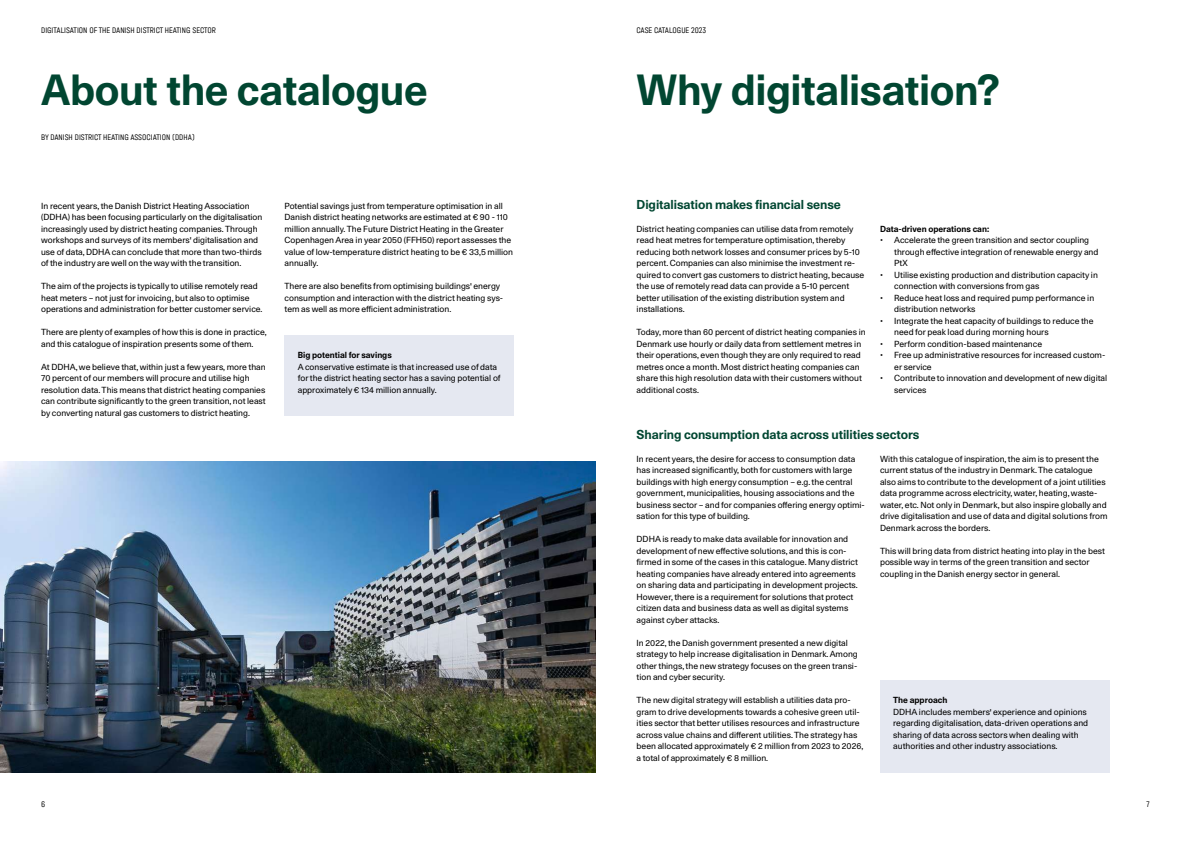
<style>
.page{position:relative;width:1191px;height:842px;background:#fff}
.page>*{position:absolute;margin:0;border:0;box-sizing:border-box;transform-origin:0 0}
.t1{font:700 42px "Unica 77 LL";letter-spacing:-.01em;color:#014631}
.t2{font:700 12.5px "Unica 77 LL";letter-spacing:-.005em;color:#014631}
.t3{font:8.5px/11.5px "Unica 77 LL";color:#000}
.t4{font:300 8.5px "Halvar Eng";color:#000}
.t5{font:700 8.5px "Unica 77 LL";color:#000}
</style>
<div class="page">
<div style="left:284px;top:335px;width:230px;height:81px;background:#e5e8f1"></div>
<div style="left:880px;top:680px;width:229px;height:92px;background:#e5e8f1"></div>
<img style="left:0;top:462px;width:595px;height:310px">
<p class="t4" style="left:41px;top:25px;width:176px">DIGITALISATION OF THE DANISH DISTRICT HEATING SECTOR</p>
<p class="t4" style="left:636px;top:25px;width:71px">CASE CATALOGUE 2023</p>
<h1 class="t1" style="left:41px;top:61px;width:388px">About the catalogue</h1>
<h1 class="t1" style="left:636px;top:61px;width:365px">Why digitalisation?</h1>
<p class="t4" style="left:41px;top:132px;width:155px">BY DANISH DISTRICT HEATING ASSOCIATION (DDHA)</p>
<p class="t3" style="left:41px;top:200px;width:223px">In recent years, the Danish District Heating Association (DDHA) has been focusing particularly on the digitalisation increasingly used by district heating companies. Through workshops and surveys of its members' digitalisation and use of data, DDHA can conclude that more than two-thirds of the industry are well on the way with the transition.</p>
<p class="t3" style="left:41px;top:280px;width:223px">The aim of the projects is typically to utilise remotely read heat meters – not just for invoicing, but also to optimise operations and administration for better customer service.</p>
<p class="t3" style="left:41px;top:326px;width:227px">There are plenty of examples of how this is done in practice, and this catalogue of inspiration presents some of them.</p>
<p class="t3" style="left:41px;top:361px;width:226px">At DDHA, we believe that, within just a few years, more than 70 percent of our members will procure and utilise high resolution data. This means that district heating companies can contribute significantly to the green transition, not least by converting natural gas customers to district heating.</p>
<p class="t3" style="left:284px;top:200px;width:230px">Potential savings just from temperature optimisation in all Danish district heating networks are estimated at € 90 - 110 million annually. The Future District Heating in the Greater Copenhagen Area in year 2050 (FFH50) report assesses the value of low-temperature district heating to be € 33,5 million annually.</p>
<p class="t3" style="left:284px;top:280px;width:220px">There are also benefits from optimising buildings' energy consumption and interaction with the district heating sys&shy;tem as well as more efficient administration.</p>
<p class="t5" style="left:298px;top:349px;width:96px">Big potential for savings</p>
<p class="t3" style="left:298px;top:361px;width:204px">A conservative estimate is that increased use of data for the district heating sector has a saving potential of approximately € 134 million annually.</p>
<h2 class="t2" style="left:636px;top:196px;width:206px">Digitalisation makes financial sense</h2>
<p class="t3" style="left:636px;top:223px;width:229px">District heating companies can utilise data from remotely read heat metres for temperature optimisation, thereby reducing both network losses and consumer prices by 5-10 percent. Companies can also minimise the investment re&shy;quired to convert gas customers to district heating, because the use of remotely read data can provide a 5-10 percent better utilisation of the existing distribution system and installations.</p>
<p class="t3" style="left:636px;top:326px;width:230px">Today, more than 60 percent of district heating companies in Denmark use hourly or daily data from settlement metres in their operations, even though they are only required to read metres once a month. Most district heating companies can share this high resolution data with their customers without additional costs.</p>
<p class="t5" style="left:880px;top:223px;width:111px">Data-driven operations can:</p>
<p class="t3" style="left:894px;top:234px;width:206px;text-indent:-14px">• Accelerate the green transition and sector coupling through effective integration of renewable energy and<br>PtX</p>
<p class="t3" style="left:894px;top:269px;width:205px;text-indent:-14px">• Utilise existing production and distribution capacity in connection with conversions from gas</p>
<p class="t3" style="left:894px;top:292px;width:201px;text-indent:-14px">• Reduce heat loss and required pump performance in distribution networks</p>
<p class="t3" style="left:894px;top:315px;width:201px;text-indent:-14px">• Integrate the heat capacity of buildings to reduce the need for peak load during morning hours</p>
<p class="t3" style="left:880px;top:338px;width:164px">• Perform condition-based maintenance</p>
<p class="t3" style="left:894px;top:349px;width:213px;text-indent:-14px">• Free up administrative resources for increased custom&shy;er service</p>
<p class="t3" style="left:894px;top:372px;width:214px;text-indent:-14px">• Contribute to innovation and development of new digital services</p>
<h2 class="t2" style="left:636px;top:426px;width:284px">Sharing consumption data across utilities sectors</h2>
<p class="t3" style="left:636px;top:453px;width:230px">In recent years, the desire for access to consumption data has increased significantly, both for customers with large buildings with high energy consumption – e.g. the central government, municipalities, housing associations and the business sector – and for companies offering energy optimi&shy;sation for this type of building.</p>
<p class="t3" style="left:636px;top:533px;width:223px">DDHA is ready to make data available for innovation and development of new effective solutions, and this is con&shy;firmed in some of the cases in this catalogue. Many district heating companies have already entered into agreements on sharing data and participating in development projects.<br>However, there is a requirement for solutions that protect citizen data and business data as well as digital systems against cyber attacks.</p>
<p class="t3" style="left:636px;top:637px;width:223px">In 2022, the Danish government presented a new digital strategy to help increase digitalisation in Denmark. Among other things, the new strategy focuses on the green transi&shy;tion and cyber security.</p>
<p class="t3" style="left:636px;top:694px;width:228px">The new digital strategy will establish a utilities data pro&shy;gram to drive developments towards a cohesive green util&shy;ities sector that better utilises resources and infrastructure across value chains and different utilities. The strategy has been allocated approximately € 2 million from 2023 to 2026, a total of approximately € 8 million.</p>
<p class="t3" style="left:880px;top:453px;width:229px">With this catalogue of inspiration, the aim is to present the current status of the industry in Denmark. The catalogue also aims to contribute to the development of a joint utilities data programme across electricity, water, heating, waste&shy;water, etc. Not only in Denmark, but also inspire globally and drive digitalisation and use of data and digital solutions from Denmark across the borders.</p>
<p class="t3" style="left:880px;top:545px;width:226px">This will bring data from district heating into play in the best possible way in terms of the green transition and sector coupling in the Danish energy sector in general.</p>
<p class="t5" style="left:893px;top:694px;width:56px">The approach</p>
<p class="t3" style="left:893px;top:706px;width:196px">DDHA includes members' experience and opinions regarding digitalisation, data-driven operations and sharing of data across sectors when dealing with authorities and other industry associations.</p>
<p class="t4" style="left:41px;top:799px;width:6px">6</p>
<p class="t4" style="left:1146px;top:799px;width:5px">7</p>
</div>
